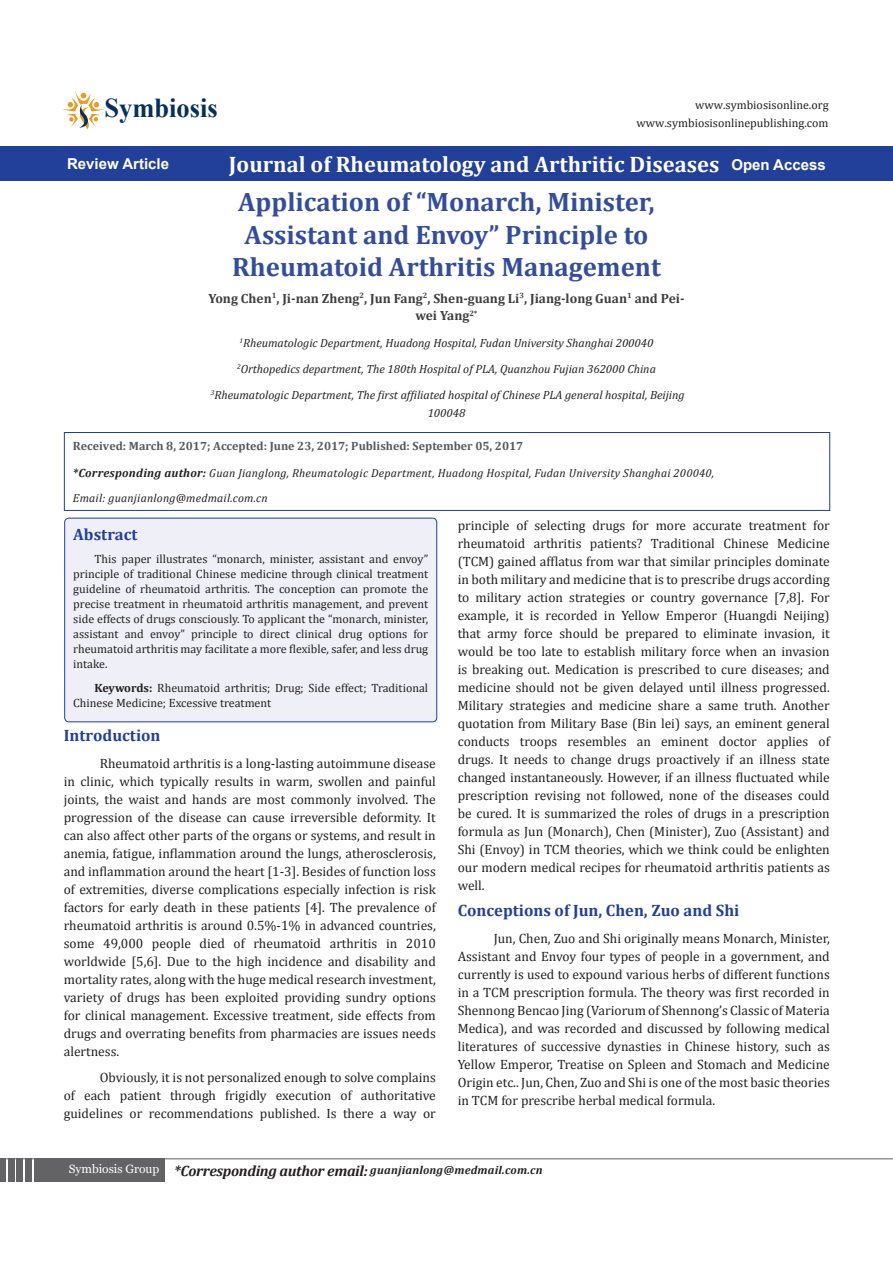
<style>
.page{position:relative;width:893px;height:1263px;background:#fff}
.page>*{position:absolute;margin:0;border:0;box-sizing:border-box;transform-origin:0 0}
.t1{font:700 27.3px "Times New Roman";color:#05305b}
.t2{font:700 26.7px/32.7px "Cambria";color:#334ca0;text-align:center}
.Default{font:700 22.5px "Cambria";color:#fff}
.List_Paragraph{font:700 16.5px "Cambria";color:#223f99}
.Sideheadings{font:700 16.5px "Cambria";color:#223f99}
.t3{font:italic 15px "Cambria";letter-spacing:-.02em;color:#231f20}
.Default-2{font:700 15px "Arial";color:#fff}
.t4{font:13.5px/18px "Cambria";color:#231f20;text-align:justify}
.t5{font:700 13.35px/17.9px "Cambria";color:#3e3e3f;text-align:center}
.t6{font:12px/15px "Cambria";color:#231f20;text-align:justify}
.Pa8{font:700 12px "Cambria";color:#57585a}
.Pa0{font:12px "Cambria";color:#221e1f}
.t7{font:italic 11.85px/17.9px "Cambria";color:#231f20;text-align:center}
.Pa8-2{font:italic 11.7px "Cambria";letter-spacing:.02em;color:#231f20}
.Pa8-3{font:italic 700 11.7px "Cambria";letter-spacing:.02em;color:#231f20}
.s1{font-weight:700;font-size:12px}
.s2{font-weight:700}
</style>
<div class="page">
<hr style="left:0;top:1158px;width:893px;height:1px;background:#636366">
<div style="left:34px;top:1159px;width:130px;height:23px;background:#636366"></div>
<div style="left:25px;top:1159px;width:7px;height:23px;background:#636366"></div>
<div style="left:17px;top:1159px;width:6px;height:23px;background:#636366"></div>
<div style="left:8px;top:1159px;width:6px;height:23px;background:#636366"></div>
<div style="left:0;top:1159px;width:6px;height:23px;background:#636366"></div>
<svg style="left:62px;top:91px;width:42px;height:38px"></svg>
<div style="left:0;top:146px;width:893px;height:35px;background:#223f99"></div>
<svg style="left:64px;top:432px;width:766px;height:78px"></svg>
<div style="left:65px;top:518px;width:372px;height:204px;background:#eff0f7;border-radius:4px"></div>
<div style="left:65px;top:518px;width:372px;height:204px;border:1px solid #223f99;border-radius:4px"></div>
<p class="t1" style="left:105px;top:89px;width:115px">Symbiosis</p>
<p class="Pa0" style="left:695px;top:98px;width:135px">www.symbiosisonline.org</p>
<p class="Pa0" style="left:637px;top:116px;width:193px">www.symbiosisonlinepublishing.com</p>
<p class="Default-2" style="left:67px;top:154px;width:103px">Review Article</p>
<p class="Default" style="left:229px;top:149px;width:492px">Journal of Rheumatology and Arthritic Diseases</p>
<p class="Default-2" style="left:731px;top:154px;width:96px">Open Access</p>
<p class="t2" style="left:232px;top:185px;width:430px">Application of “Monarch, Minister,<br>Assistant and Envoy” Principle to<br>Rheumatoid Arthritis Management</p>
<p class="t5" style="left:208px;top:289px;width:477px">Yong Chen<sup>1</sup>, Ji-nan Zheng<sup>2</sup>, Jun Fang<sup>2</sup>, Shen-guang Li<sup>3</sup>, Jiang-long Guan<sup>1</sup> and Pei&shy;wei Yang<sup>2*</sup></p>
<p class="t7" style="left:240px;top:333px;width:415px"><sup>1</sup>Rheumatologic Department, Huadong Hospital, Fudan University Shanghai 200040</p>
<p class="t7" style="left:237px;top:359px;width:420px"><sup>2</sup>Orthopedics department, The 180th Hospital of PLA, Quanzhou Fujian 362000 China</p>
<p class="t7" style="left:211px;top:386px;width:475px"><sup>3</sup>Rheumatologic Department, The first affiliated hospital of Chinese PLA general hospital, Beijing<br>100048</p>
<p class="Pa8" style="left:73px;top:438px;width:452px">Received: March 8, 2017; Accepted: June 23, 2017; Published: September 05, 2017</p>
<p class="Pa8-2" style="left:73px;top:465px;width:643px"><span class="s1">*Corresponding author:</span> Guan Jianglong, Rheumatologic Department, Huadong Hospital, Fudan University Shanghai 200040,</p>
<p class="Pa8-2" style="left:73px;top:490px;width:196px">Email: guanjianlong@medmail.com.cn</p>
<p class="Sideheadings" style="left:73px;top:522px;width:66px">Abstract</p>
<p class="t6" style="left:73px;top:551px;width:356px;text-indent:21px">This paper illustrates “monarch, minister, assistant and envoy” principle of traditional Chinese medicine through clinical treatment guideline of rheumatoid arthritis. The conception can promote the precise treatment in rheumatoid arthritis management, and prevent side effects of drugs consciously. To applicant the “monarch, minister, assistant and envoy” principle to direct clinical drug options for rheumatoid arthritis may facilitate a more flexible, safer, and less drug intake.</p>
<p class="t6" style="left:73px;top:680px;width:356px;text-indent:21px"><span class="s2">Keywords:</span> Rheumatoid arthritis; Drug; Side effect; Traditional<br>Chinese Medicine; Excessive treatment</p>
<p class="t4" style="left:458px;top:516px;width:374px">principle of selecting drugs for more accurate treatment for rheumatoid arthritis patients? Traditional Chinese Medicine (TCM) gained afflatus from war that similar principles dominate in both military and medicine that is to prescribe drugs according to military action strategies or country governance [7,8]. For example, it is recorded in Yellow Emperor (Huangdi Neijing) that army force should be prepared to eliminate invasion, it would be too late to establish military force when an invasion is breaking out. Medication is prescribed to cure diseases; and medicine should not be given delayed until illness progressed.<br>Military strategies and medicine share a same truth. Another quotation from Military Base (Bin lei) says, an eminent general conducts troops resembles an eminent doctor applies of drugs. It needs to change drugs proactively if an illness state changed instantaneously. However, if an illness fluctuated while prescription revising not followed, none of the diseases could be cured. It is summarized the roles of drugs in a prescription formula as Jun (Monarch), Chen (Minister), Zuo (Assistant) and Shi (Envoy) in TCM theories, which we think could be enlighten our modern medical recipes for rheumatoid arthritis patients as well.</p>
<p class="List_Paragraph" style="left:458px;top:899px;width:283px">Conceptions of Jun, Chen, Zuo and Shi</p>
<p class="t4" style="left:458px;top:929px;width:374px;text-indent:36px">Jun, Chen, Zuo and Shi originally means Monarch, Minister, Assistant and Envoy four types of people in a government, and currently is used to expound various herbs of different functions in a TCM prescription formula. The theory was first recorded in Shennong Bencao Jing (Variorum of Shennong’s Classic of Materia Medica), and was recorded and discussed by following medical literatures of successive dynasties in Chinese history, such as Yellow Emperor, Treatise on Spleen and Stomach and Medicine Origin etc.. Jun, Chen, Zuo and Shi is one of the most basic theories in TCM for prescribe herbal medical formula.</p>
<p class="List_Paragraph" style="left:64px;top:724px;width:98px">Introduction</p>
<p class="t4" style="left:64px;top:754px;width:374px;text-indent:36px">Rheumatoid arthritis is a long-lasting autoimmune disease in clinic, which typically results in warm, swollen and painful joints, the waist and hands are most commonly involved. The progression of the disease can cause irreversible deformity. It can also affect other parts of the organs or systems, and result in anemia, fatigue, inflammation around the lungs, atherosclerosis, and inflammation around the heart [1-3]. Besides of function loss of extremities, diverse complications especially infection is risk factors for early death in these patients [4]. The prevalence of rheumatoid arthritis is around 0.5%-1% in advanced countries, some 49,000 people died of rheumatoid arthritis in 2010 worldwide [5,6]. Due to the high incidence and disability and mortality rates, along with the huge medical research investment, variety of drugs has been exploited providing sundry options for clinical management. Excessive treatment, side effects from drugs and overrating benefits from pharmacies are issues needs alertness.</p>
<p class="t4" style="left:64px;top:1068px;width:374px;text-indent:36px">Obviously, it is not personalized enough to solve complains of each patient through frigidly execution of authoritative guidelines or recommendations published. Is there a way or</p>
<p class="t3" style="left:69px;top:1160px;width:493px"><sup>Symbiosis</sup> <sup>Group</sup> <span class="s2">*Corresponding author email:</span> Cindi.Sounthonevat@pfizer.com</p>
<p class="Pa8-3" style="left:370px;top:1161px;width:174px">guanjianlong@medmail.com.cn</p>
</div>
